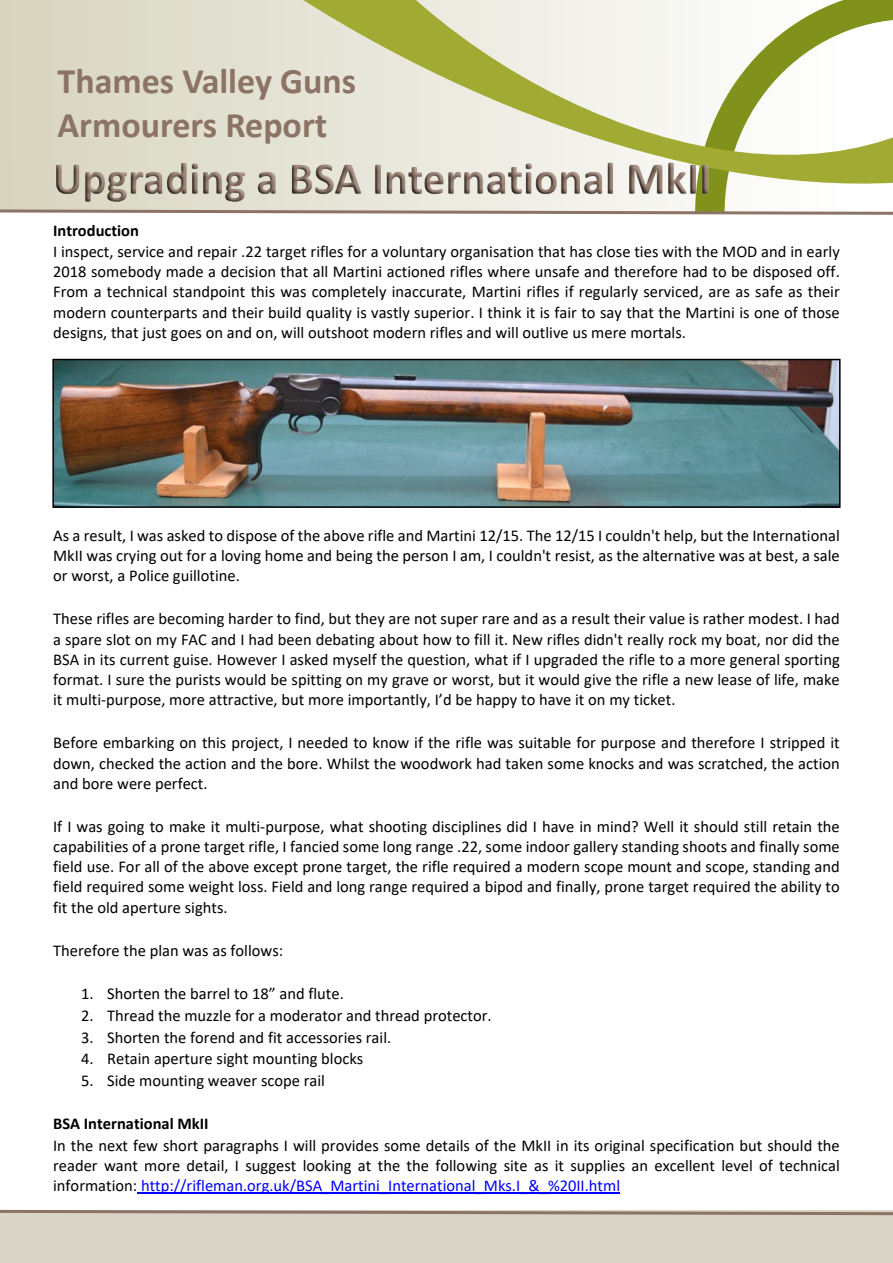
<style>
.page{position:relative;width:893px;height:1263px;background:#fff}
.page>*{position:absolute;margin:0;border:0;box-sizing:border-box;transform-origin:0 0}
.t1{font:700 36px/44px "Calibri";color:#8b7365}
.t2{font:16.5px/20.1px "Calibri";color:#000;text-align:justify}
.t3{font:700 16.5px "Calibri";color:#000}
.s1{color:#00f}
</style>
<div class="page">
<svg style="left:0;top:0;width:893px;height:215px"></svg>
<img style="left:53px;top:148px;width:676px;height:57px">
<div style="left:0;top:1210px;width:893px;height:53px;background:#dad3c7"></div>
<svg style="left:0;top:1209px;width:893px;height:7px"></svg>
<hr style="left:137px;top:1192px;width:483px;height:1px;background:#00f">
<img style="left:55px;top:362px;width:783px;height:143px">
<div style="left:52px;top:359px;width:789px;height:149px;border:2px solid #000"></div>
<h1 class="t1" style="left:58px;top:62px;width:300px">Thames Valley Guns<br>Armourers Report</h1>
<p class="t3" style="left:53px;top:223px;width:87px">Introduction</p>
<p class="t2" style="left:53px;top:243px;width:788px">I inspect, service and repair .22 target rifles for a voluntary organisation that has close ties with the MOD and in early 2018 somebody made a decision that all Martini actioned rifles where unsafe and therefore had to be disposed off.<br>From a technical standpoint this was completely inaccurate, Martini rifles if regularly serviced, are as safe as their modern counterparts and their build quality is vastly superior. I think it is fair to say that the Martini is one of those designs, that just goes on and on, will outshoot modern rifles and will outlive us mere mortals.</p>
<p class="t2" style="left:53px;top:527px;width:788px">As a result, I was asked to dispose of the above rifle and Martini 12/15. The 12/15 I couldn't help, but the International MkII was crying out for a loving home and being the person I am, I couldn't resist, as the alternative was at best, a sale or worst, a Police guillotine.</p>
<p class="t2" style="left:53px;top:610px;width:788px">These rifles are becoming harder to find, but they are not super rare and as a result their value is rather modest. I had a spare slot on my FAC and I had been debating about how to fill it. New rifles didn't really rock my boat, nor did the BSA in its current guise. However I asked myself the question, what if I upgraded the rifle to a more general sporting format. I sure the purists would be spitting on my grave or worst, but it would give the rifle a new lease of life, make it multi-purpose, more attractive, but more importantly, I’d be happy to have it on my ticket.</p>
<p class="t2" style="left:53px;top:734px;width:788px">Before embarking on this project, I needed to know if the rifle was suitable for purpose and therefore I stripped it down, checked the action and the bore. Whilst the woodwork had taken some knocks and was scratched, the action and bore were perfect.</p>
<p class="t2" style="left:53px;top:818px;width:788px">If I was going to make it multi-purpose, what shooting disciplines did I have in mind? Well it should still retain the capabilities of a prone target rifle, I fancied some long range .22, some indoor gallery standing shoots and finally some field use. For all of the above except prone target, the rifle required a modern scope mount and scope, standing and field required some weight loss. Field and long range required a bipod and finally, prone target required the ability to fit the old aperture sights.</p>
<p class="t2" style="left:53px;top:942px;width:232px">Therefore the plan was as follows:</p>
<p class="t2" style="left:81px;top:985px;width:264px">1. Shorten the barrel to 18” and flute.</p>
<p class="t2" style="left:81px;top:1007px;width:412px">2. Thread the muzzle for a moderator and thread protector.</p>
<p class="t2" style="left:81px;top:1028px;width:312px">3. Shorten the forend and fit accessories rail.</p>
<p class="t2" style="left:81px;top:1050px;width:284px">4. Retain aperture sight mounting blocks</p>
<p class="t2" style="left:81px;top:1072px;width:245px">5. Side mounting weaver scope rail</p>
<p class="t3" style="left:53px;top:1117px;width:157px">BSA International MkII</p>
<p class="t2" style="left:53px;top:1137px;width:788px">In the next few short paragraphs I will provides some details of the MkII in its original specification but should the reader want more detail, I suggest looking at the the following site as it supplies an excellent level of technical information: <span class="s1">http://rifleman.org.uk/BSA_Martini_International_Mks.I_&amp;_%20II.html</span></p>
</div>
